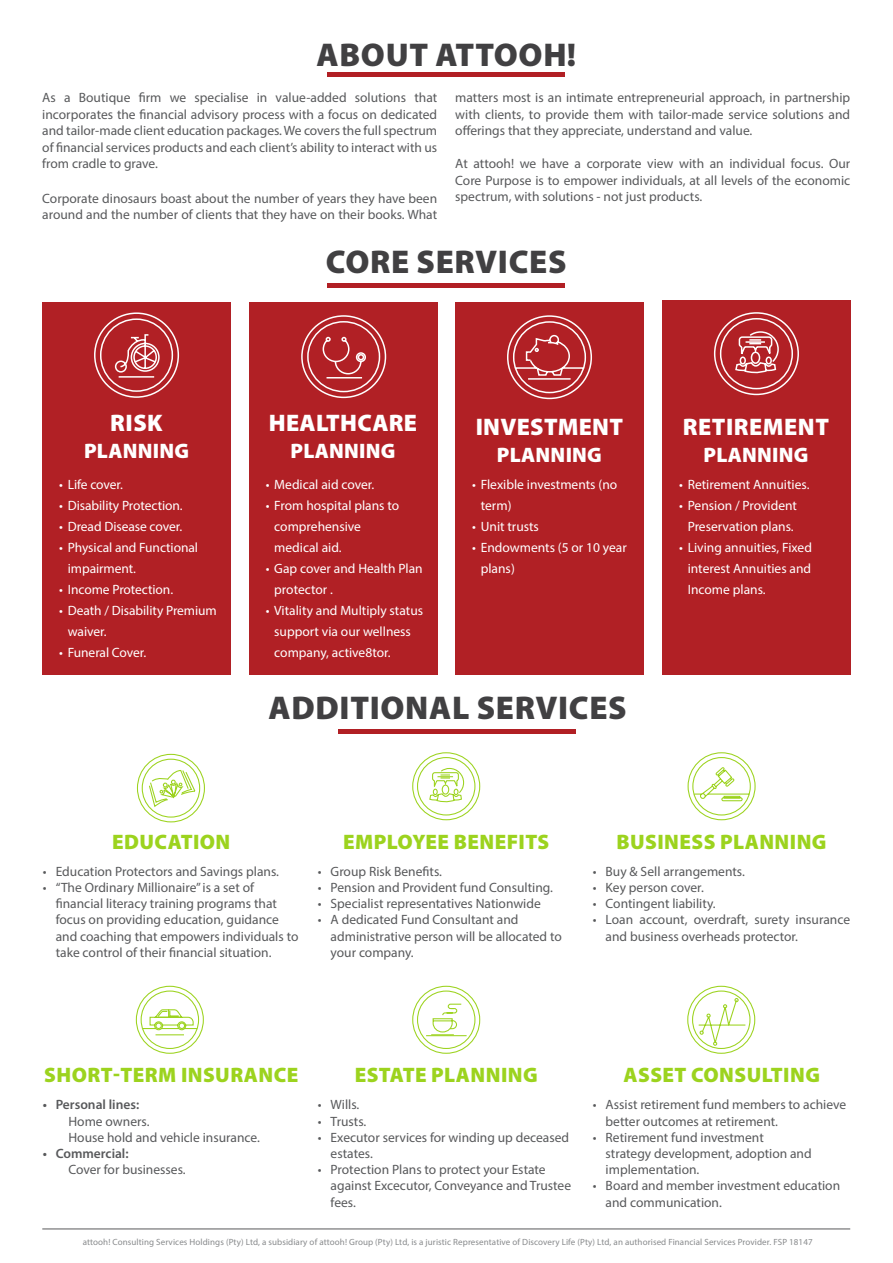
<style>
.page{position:relative;width:893px;height:1263px;background:#fff}
.page>*{position:absolute;margin:0;border:0;box-sizing:border-box;transform-origin:0 0}
.t1{font:900 33px "Myriad Pro";letter-spacing:.02em;color:#414042}
.t2{font:900 24px "Myriad Pro";letter-spacing:.01em;color:#fff}
.t3{font:900 21px "Myriad Pro";letter-spacing:.02em;color:#9cd31e}
.t4{font:900 21px "Myriad Pro";letter-spacing:.01em;color:#fff}
.t5{font:13.5px/16.2px "Myriad Pro";color:#58595b}
.t6{font:13.5px/21px "Myriad Pro";color:#fff}
.t7{font:600 13.5px "Myriad Pro";color:#58595b}
.t8{font:9px "Myriad Pro";letter-spacing:.01em;color:#888a8c}
</style>
<div class="page">
<hr style="left:42px;top:1229px;width:808px;height:1px;background:#58595b">
<div style="left:42px;top:302px;width:189px;height:373px;background:#b12025"></div>
<div style="left:249px;top:302px;width:188px;height:373px;background:#b12025"></div>
<div style="left:455px;top:302px;width:189px;height:373px;background:#b12025"></div>
<div style="left:662px;top:300px;width:189px;height:375px;background:#b12025"></div>
<svg style="left:301px;top:315px;width:86px;height:84px"></svg>
<svg style="left:507px;top:315px;width:85px;height:85px"></svg>
<svg style="left:713px;top:312px;width:86px;height:84px"></svg>
<svg style="left:94px;top:312px;width:86px;height:86px"></svg>
<div style="left:328px;top:283px;width:237px;height:5px;background:#b11f24"></div>
<hr style="left:328px;top:73px;width:237px;height:4px;background:#b11f24">
<hr style="left:338px;top:730px;width:237px;height:4px;background:#b11f24">
<svg style="left:135px;top:985px;width:69px;height:69px"></svg>
<svg style="left:412px;top:985px;width:69px;height:69px"></svg>
<svg style="left:687px;top:752px;width:69px;height:69px"></svg>
<svg style="left:136px;top:753px;width:69px;height:70px"></svg>
<svg style="left:412px;top:752px;width:69px;height:69px"></svg>
<svg style="left:687px;top:985px;width:69px;height:69px"></svg>
<h1 class="t1" style="left:316px;top:36px;width:261px">ABOUT ATTOOH!</h1>
<p class="t5" style="left:455px;top:89px;width:396px;text-align:justify">matters most is an intimate entrepreneurial approach, in partnership with clients, to provide them with tailor-made service solutions and offerings that they appreciate, understand and value.</p>
<p class="t5" style="left:455px;top:155px;width:396px;text-align:justify">At attooh! we have a corporate view with an individual focus. Our Core Purpose is to empower individuals, at all levels of the economic spectrum, with solutions - not just products.</p>
<p class="t5" style="left:42px;top:89px;width:396px;text-align:justify">As a Boutique firm we specialise in value-added solutions that incorporates the financial advisory process with a focus on dedicated and tailor-made client education packages. We covers the full spectrum of financial services products and each client’s ability to interact with us from cradle to grave.</p>
<p class="t5" style="left:42px;top:190px;width:396px">Corporate dinosaurs boast about the number of years they have been around and the number of clients that they have on their books. What</p>
<h1 class="t1" style="left:326px;top:243px;width:242px">CORE SERVICES</h1>
<h2 class="t2" style="left:110px;top:409px;width:54px">RISK</h2>
<h3 class="t4" style="left:84px;top:439px;width:106px">PLANNING</h3>
<p class="t6" style="left:59px;top:473px;width:65px">• Life cover.</p>
<p class="t6" style="left:59px;top:494px;width:125px">• Disability Protection.</p>
<p class="t6" style="left:59px;top:515px;width:124px">• Dread Disease cover.</p>
<p class="t6" style="left:68px;top:536px;width:132px;text-indent:-9px">• Physical and Functional impairment.</p>
<p class="t6" style="left:59px;top:579px;width:115px">• Income Protection.</p>
<p class="t6" style="left:68px;top:600px;width:151px;text-indent:-9px">• Death / Disability Premium waiver.</p>
<p class="t6" style="left:59px;top:642px;width:88px">• Funeral Cover.</p>
<h2 class="t2" style="left:269px;top:409px;width:150px">HEALTHCARE</h2>
<h3 class="t4" style="left:290px;top:439px;width:106px">PLANNING</h3>
<p class="t6" style="left:266px;top:474px;width:110px">• Medical aid cover.</p>
<p class="t6" style="left:274px;top:495px;width:127px;text-indent:-9px">• From hospital plans to comprehensive medical aid.</p>
<p class="t6" style="left:274px;top:558px;width:150px;text-indent:-9px">• Gap cover and Health Plan protector .</p>
<p class="t6" style="left:274px;top:600px;width:150px;text-indent:-9px">• Vitality and Multiply status support via our wellness company, active8tor.</p>
<h2 class="t2" style="left:476px;top:414px;width:149px">INVESTMENT</h2>
<h3 class="t4" style="left:497px;top:443px;width:106px">PLANNING</h3>
<p class="t6" style="left:481px;top:474px;width:138px;text-indent:-9px">• Flexible investments (no term)</p>
<p class="t6" style="left:472px;top:516px;width:68px">• Unit trusts</p>
<p class="t6" style="left:481px;top:537px;width:148px;text-indent:-9px">• Endowments (5 or 10 year plans)</p>
<h1 class="t1" style="left:268px;top:689px;width:360px">ADDITIONAL SERVICES</h1>
<h2 class="t2" style="left:683px;top:414px;width:148px">RETIREMENT</h2>
<h3 class="t4" style="left:703px;top:443px;width:106px">PLANNING</h3>
<p class="t6" style="left:679px;top:473px;width:132px">• Retirement Annuities.</p>
<p class="t6" style="left:679px;top:494px;width:119px;text-align:center">• Pension / Provident<br>Preservation plans.</p>
<p class="t6" style="left:688px;top:536px;width:126px;text-align:justify;text-indent:-9px">• Living annuities, Fixed interest Annuities and Income plans.</p>
<h3 class="t3" style="left:112px;top:830px;width:120px">EDUCATION</h3>
<p class="t5" style="left:43px;top:863px;width:238px">• Education Protectors and Savings plans.</p>
<p class="t5" style="left:56px;top:879px;width:244px;text-indent:-13px">• “The Ordinary Millionaire” is a set of financial literacy training programs that focus on providing education, guidance and coaching that empowers individuals to take control of their financial situation.</p>
<h3 class="t3" style="left:343px;top:830px;width:208px">EMPLOYEE BENEFITS</h3>
<p class="t5" style="left:318px;top:863px;width:126px">• Group Risk Benefits.</p>
<p class="t5" style="left:318px;top:879px;width:237px">• Pension and Provident fund Consulting.</p>
<p class="t5" style="left:318px;top:895px;width:224px">• Specialist representatives Nationwide</p>
<p class="t5" style="left:331px;top:911px;width:233px;text-indent:-13px">• A dedicated Fund Consultant and administrative person will be allocated to your company.</p>
<h3 class="t3" style="left:616px;top:830px;width:211px">BUSINESS PLANNING</h3>
<p class="t5" style="left:593px;top:863px;width:154px">• Buy &amp; Sell arrangements.</p>
<p class="t5" style="left:593px;top:879px;width:112px">• Key person cover.</p>
<p class="t5" style="left:593px;top:895px;width:124px">• Contingent liability.</p>
<p class="t5" style="left:606px;top:911px;width:246px;text-indent:-13px">• Loan account, overdraft, surety insurance and business overheads protector.</p>
<h3 class="t3" style="left:44px;top:1063px;width:256px">SHORT-TERM INSURANCE</h3>
<p class="t7" style="left:43px;top:1096px;width:98px">• Personal lines:</p>
<p class="t5" style="left:68px;top:1113px;width:193px">Home owners.<br>House hold and vehicle insurance.</p>
<p class="t7" style="left:43px;top:1145px;width:87px">• Commercial:</p>
<p class="t5" style="left:68px;top:1161px;width:119px">Cover for businesses.</p>
<h3 class="t3" style="left:355px;top:1063px;width:184px">ESTATE PLANNING</h3>
<p class="t5" style="left:318px;top:1096px;width:43px">• Wills.</p>
<p class="t5" style="left:318px;top:1113px;width:50px">• Trusts.</p>
<p class="t5" style="left:331px;top:1129px;width:240px;text-indent:-13px">• Executor services for winding up deceased estates.</p>
<p class="t5" style="left:331px;top:1161px;width:242px;text-indent:-13px">• Protection Plans to protect your Estate against Excecutor, Conveyance and Trustee fees.</p>
<h3 class="t3" style="left:624px;top:1063px;width:198px">ASSET CONSULTING</h3>
<p class="t5" style="left:606px;top:1096px;width:242px;text-indent:-13px">• Assist retirement fund members to achieve better outcomes at retirement.</p>
<p class="t5" style="left:606px;top:1129px;width:208px;text-indent:-13px">• Retirement fund investment strategy development, adoption and implementation.</p>
<p class="t5" style="left:606px;top:1177px;width:236px;text-indent:-13px">• Board and member investment education and communication.</p>
<p class="t8" style="left:83px;top:1236px;width:731px">attooh! Consulting Services Holdings (Pty) Ltd, a subsidiary of attooh! Group (Pty) Ltd, is a juristic Representative of Discovery Life (Pty) Ltd, an authorised Financial Services Provider. FSP 18147</p>
</div>
